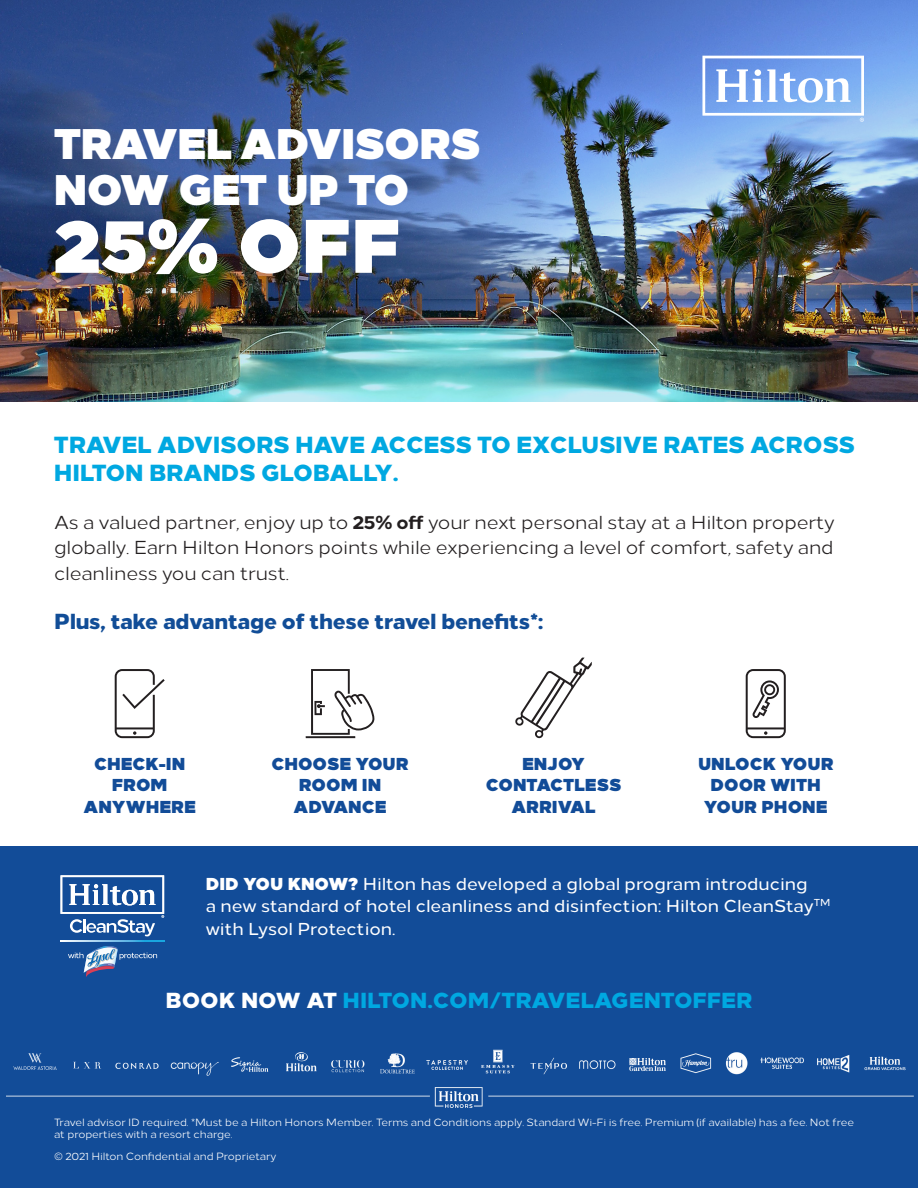
<style>
.page{position:relative;width:918px;height:1188px;background:#fff}
.page>*{position:absolute;margin:0;border:0;box-sizing:border-box;transform-origin:0 0}
.t1{font:900 75.6px "Loew";color:#fff}
.t2{font:900 42.75px "Loew";letter-spacing:-.02em;color:#fff}
.t3{font:800 23.25px/27.9px "Loew";letter-spacing:-.01em;color:#00a8e1}
.t4{font:800 21.75px "Loew";letter-spacing:-.01em;color:#114d97}
.t5{font:800 21.75px "Loew";color:#00a8e1}
.t6{font:18.75px/25.5px "Loew";letter-spacing:-.01em;color:#231f20;text-align:justify}
.t7{font:500 17.25px/22.5px "Loew";color:#fff}
.t8{font:900 17.25px/21px "Loew";color:#124c98;text-align:center}
.t9{font:10.5px/12px "Loew";letter-spacing:-.01em;color:#fff}
.s1{font-weight:800}
.s2{font-weight:900}
.s3{color:#fff}
</style>
<div class="page">
<div style="left:0;top:847px;width:918px;height:341px;background:#124c98"></div>
<img style="left:0;top:0;width:918px;height:402px">
<svg style="left:115px;top:669px;width:50px;height:69px"></svg>
<svg style="left:306px;top:669px;width:68px;height:69px"></svg>
<svg style="left:515px;top:658px;width:77px;height:80px"></svg>
<svg style="left:746px;top:669px;width:40px;height:69px"></svg>
<svg style="left:702px;top:56px;width:162px;height:66px"></svg>
<svg style="left:60px;top:940px;width:104px;height:2px"></svg>
<svg style="left:61px;top:875px;width:103px;height:61px"></svg>
<svg style="left:68px;top:946px;width:89px;height:31px"></svg>
<img style="left:6px;top:1049px;width:907px;height:59px">
<p class="t2" style="left:54px;top:106px;width:428px">TRAVEL ADVISORS</p>
<p class="t2" style="left:54px;top:153px;width:357px">NOW GET UP TO</p>
<p class="t1" style="left:54px;top:180px;width:348px">25% OFF</p>
<p class="t3" style="left:54px;top:429px;width:803px">TRAVEL ADVISORS HAVE ACCESS TO EXCLUSIVE RATES ACROSS<br>HILTON BRANDS GLOBALLY.</p>
<p class="t6" style="left:54px;top:507px;width:782px">As a valued partner, enjoy up to <span class="s1">25% off</span> your next personal stay at a Hilton property globally. Earn Hilton Honors points while experiencing a level of comfort, safety and cleanliness you can trust.</p>
<p class="t4" style="left:54px;top:603px;width:491px">Plus, take advantage of these travel benefits*:</p>
<p class="t8" style="left:94px;top:752px;width:93px">CHECK-IN</p>
<p class="t8" style="left:112px;top:773px;width:57px">FROM</p>
<p class="t8" style="left:84px;top:794px;width:114px">ANYWHERE</p>
<p class="t8" style="left:271px;top:752px;width:139px">CHOOSE YOUR</p>
<p class="t8" style="left:299px;top:773px;width:84px">ROOM IN</p>
<p class="t8" style="left:294px;top:794px;width:94px">ADVANCE</p>
<p class="t8" style="left:486px;top:752px;width:137px">ENJOY<br>CONTACTLESS<br>ARRIVAL</p>
<p class="t8" style="left:698px;top:752px;width:137px">UNLOCK YOUR<br>DOOR WITH<br>YOUR PHONE</p>
<p class="t7" style="left:206px;top:871px;width:626px"><span class="s2">DID YOU KNOW?</span> Hilton has developed a global program introducing<br>a new standard of hotel cleanliness and disinfection: Hilton CleanStay<sup>TM </sup>with Lysol Protection.</p>
<p class="t5" style="left:166px;top:982px;width:588px"><span class="s3">BOOK NOW AT</span> HILTON.COM/TRAVELAGENTOFFER</p>
<p class="t9" style="left:54px;top:1115px;width:801px">Travel advisor ID required. *Must be a Hilton Honors Member. Terms and Conditions apply. Standard Wi-Fi is free. Premium (if available) has a fee. Not free at properties with a resort charge.</p>
<p class="t9" style="left:54px;top:1150px;width:224px">© 2021 Hilton Confidential and Proprietary</p>
</div>
